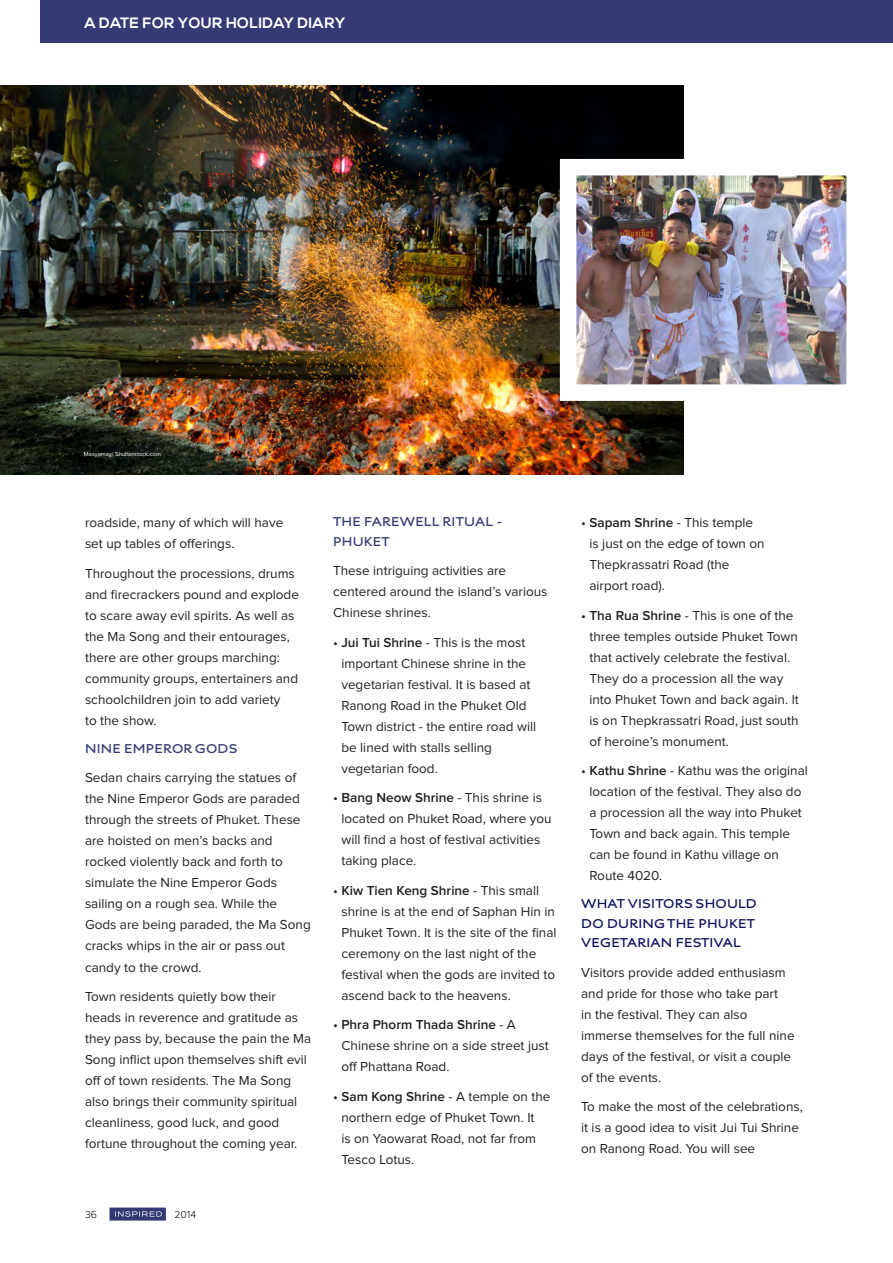
<style>
.page{position:relative;width:893px;height:1263px;background:#fff}
.page>*{position:absolute;margin:0;border:0;box-sizing:border-box;transform-origin:0 0}
.Header_Light{font:700 15px "Nexa";letter-spacing:.02em;color:#fff}
.Story_01{font:13.5px/21px "Proxima Nova";color:#231f20}
.Story_01-2{font:700 13.5px/19.5px "Aspect";letter-spacing:.015em;color:#11125f}
.Story_01-3{font:700 13.5px/19.5px "Aspect";letter-spacing:.015em;color:#363a74}
.t1{font:300 10.5px "Proxima Nova";letter-spacing:.01em;color:#000}
.Story_01-4{font:6px "Proxima Nova";color:#fff}
.s1{font-weight:600}
</style>
<div class="page">
<img style="left:0;top:85px;width:684px;height:390px">
<img style="left:577px;top:176px;width:269px;height:208px">
<div style="left:40px;top:0;width:853px;height:43px;background:#363a74"></div>
<svg style="left:109px;top:1207px;width:57px;height:13px"></svg>
<p class="Header_Light" style="left:84px;top:14px;width:262px">A DATE FOR YOUR HOLIDAY DIARY</p>
<p class="Story_01-4" style="left:84px;top:451px;width:78px">Masyamay/ Shutterstock.com</p>
<p class="Story_01" style="left:85px;top:513px;width:200px">roadside, many of which will have set up tables of offerings.</p>
<p class="Story_01" style="left:85px;top:563px;width:215px">Throughout the processions, drums and firecrackers pound and explode to scare away evil spirits. As well as the Ma Song and their entourages, there are other groups marching: community groups, entertainers and schoolchildren join to add variety<br>to the show.</p>
<p class="Story_01-3" style="left:85px;top:740px;width:154px">NINE EMPEROR GODS</p>
<p class="Story_01" style="left:85px;top:768px;width:227px">Sedan chairs carrying the statues of the Nine Emperor Gods are paraded through the streets of Phuket. These are hoisted on men’s backs and rocked violently back and forth to simulate the Nine Emperor Gods sailing on a rough sea. While the<br>Gods are being paraded, the Ma Song cracks whips in the air or pass out candy to the crowd.</p>
<p class="Story_01" style="left:85px;top:986px;width:228px">Town residents quietly bow their heads in reverence and gratitude as they pass by, because the pain the Ma Song inflict upon themselves shift evil off of town residents. The Ma Song also brings their community spiritual cleanliness, good luck, and good fortune throughout the coming year.</p>
<p class="t1" style="left:85px;top:1209px;width:13px">36</p>
<p class="t1" style="left:174px;top:1209px;width:23px">2014</p>
<p class="Story_01-3" style="left:333px;top:513px;width:171px">THE FAREWELL RITUAL -<br>PHUKET</p>
<p class="Story_01" style="left:333px;top:561px;width:216px">These intriguing activities are centered around the island’s various<br>Chinese shrines.</p>
<p class="Story_01" style="left:341px;top:632px;width:196px;text-indent:-8px">• <span class="s1">Jui Tui Shrine</span> - This is the most important Chinese shrine in the vegetarian festival. It is based at<br>Ranong Road in the Phuket Old<br>Town district - the entire road will be lined with stalls selling vegetarian food.</p>
<p class="Story_01" style="left:341px;top:788px;width:212px;text-indent:-8px">• <span class="s1">Bang Neow Shrine</span> - This shrine is located on Phuket Road, where you will find a host of festival activities taking place.</p>
<p class="Story_01" style="left:341px;top:880px;width:217px;text-indent:-8px">• <span class="s1">Kiw Tien Keng Shrine</span> - This small shrine is at the end of Saphan Hin in Phuket Town. It is the site of the final ceremony on the last night of the festival when the gods are invited to ascend back to the heavens.</p>
<p class="Story_01" style="left:341px;top:1015px;width:209px;text-indent:-8px">• <span class="s1">Phra Phorm Thada Shrine</span> - A<br>Chinese shrine on a side street just off Phattana Road.</p>
<p class="Story_01" style="left:341px;top:1086px;width:210px;text-indent:-8px">• <span class="s1">Sam Kong Shrine</span> - A temple on the northern edge of Phuket Town. It<br>is on Yaowarat Road, not far from<br>Tesco Lotus.</p>
<p class="Story_01" style="left:589px;top:513px;width:177px;text-indent:-8px">• <span class="s1">Sapam Shrine</span> - This temple is just on the edge of town on<br>Thepkrassatri Road (the airport road).</p>
<p class="Story_01" style="left:589px;top:605px;width:211px;text-indent:-8px">• <span class="s1">Tha Rua Shrine</span> - This is one of the three temples outside Phuket Town that actively celebrate the festival.<br>They do a procession all the way into Phuket Town and back again. It is on Thepkrassatri Road, just south of heroine’s monument.</p>
<p class="Story_01" style="left:589px;top:761px;width:220px;text-indent:-8px">• <span class="s1">Kathu Shrine</span> - Kathu was the original location of the festival. They also do a procession all the way into Phuket<br>Town and back again. This temple can be found in Kathu village on<br>Route 4020.</p>
<p class="Story_01-2" style="left:581px;top:895px;width:177px">WHAT VISITORS SHOULD<br>DO DURING THE PHUKET<br>VEGETARIAN FESTIVAL</p>
<p class="Story_01" style="left:581px;top:962px;width:215px">Visitors provide added enthusiasm and pride for those who take part<br>in the festival. They can also immerse themselves for the full nine days of the festival, or visit a couple of the events.</p>
<p class="Story_01" style="left:581px;top:1097px;width:223px">To make the most of the celebrations, it is a good idea to visit Jui Tui Shrine on Ranong Road. You will see</p>
</div>
